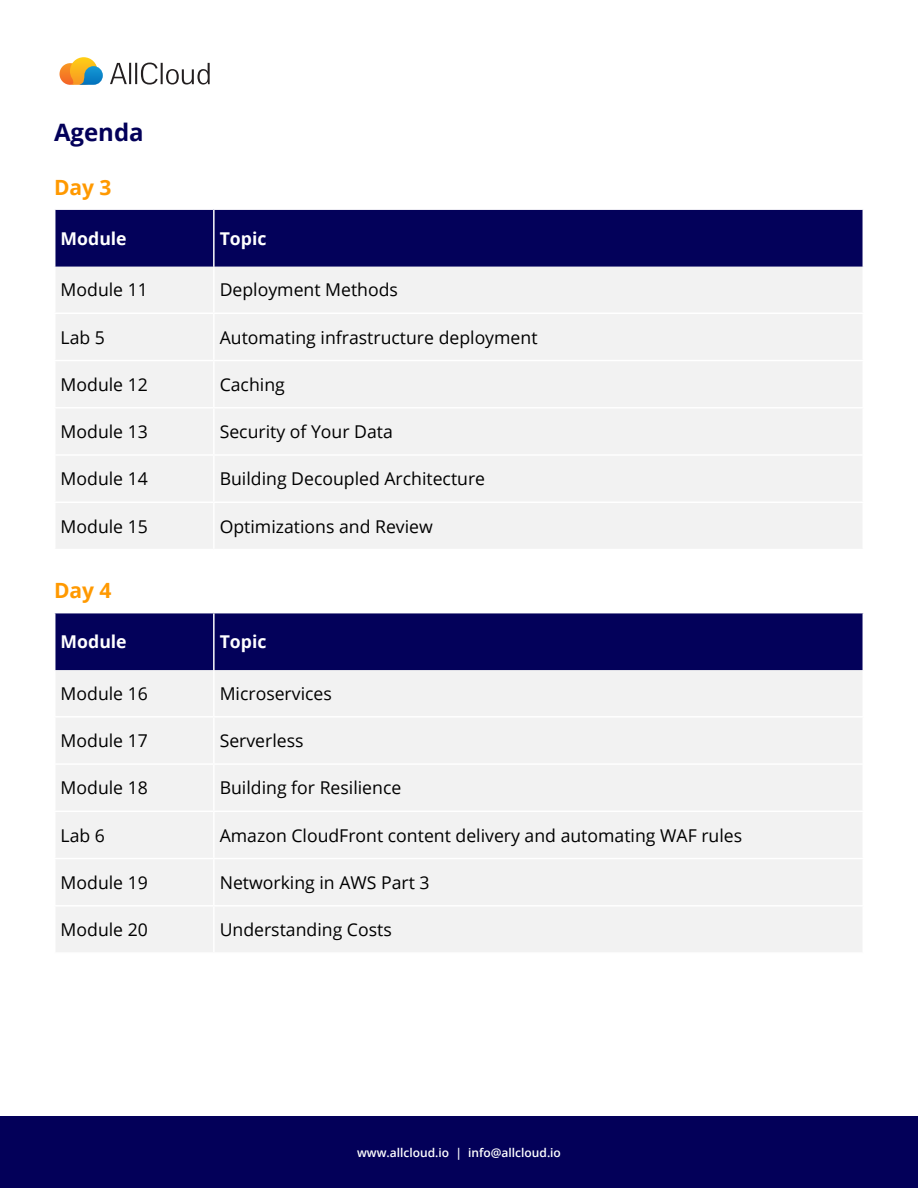
<style>
.page{position:relative;width:918px;height:1188px;background:#fff}
.page>*{position:absolute;margin:0;border:0;box-sizing:border-box;transform-origin:0 0}
.t1{font:700 24px "Open Sans";color:#030059}
.t2{font:700 21px "Open Sans";color:#f90}
.t3{font:17.7px "Open Sans";color:#000}
.t4{font:700 17.7px "Open Sans";color:#fff}
.t5{font:600 12px "Open Sans";color:#fff}
</style>
<div class="page">
<svg style="left:59px;top:57px;width:44px;height:28px"></svg>
<svg style="left:110px;top:63px;width:17px;height:21px"></svg>
<hr style="left:129px;top:63px;width:2px;height:21px;background:#231f20">
<hr style="left:135px;top:63px;width:2px;height:21px;background:#231f20">
<svg style="left:141px;top:63px;width:17px;height:22px"></svg>
<hr style="left:161px;top:63px;width:2px;height:21px;background:#231f20">
<svg style="left:166px;top:63px;width:44px;height:22px"></svg>
<div style="left:0;top:1116px;width:918px;height:72px;background:#030059"></div>
<div style="left:55px;top:210px;width:808px;height:57px;background:#03015a"></div>
<div style="left:56px;top:267px;width:806px;height:282px;background:#f2f2f2"></div>
<hr style="left:213px;top:210px;width:2px;height:57px;background:#fff">
<hr style="left:213px;top:267px;width:2px;height:46px;background:#fff">
<hr style="left:54px;top:313px;width:160px;height:1px;background:#fff">
<hr style="left:214px;top:313px;width:650px;height:1px;background:#fff">
<hr style="left:213px;top:314px;width:2px;height:46px;background:#fff">
<hr style="left:54px;top:360px;width:160px;height:1px;background:#fff">
<hr style="left:214px;top:360px;width:650px;height:1px;background:#fff">
<hr style="left:213px;top:361px;width:2px;height:46px;background:#fff">
<hr style="left:54px;top:407px;width:160px;height:2px;background:#fff">
<hr style="left:214px;top:407px;width:650px;height:2px;background:#fff">
<hr style="left:213px;top:409px;width:2px;height:45px;background:#fff">
<hr style="left:54px;top:454px;width:160px;height:2px;background:#fff">
<hr style="left:214px;top:454px;width:650px;height:2px;background:#fff">
<hr style="left:213px;top:456px;width:2px;height:46px;background:#fff">
<hr style="left:54px;top:502px;width:160px;height:1px;background:#fff">
<hr style="left:214px;top:502px;width:650px;height:1px;background:#fff">
<hr style="left:213px;top:503px;width:2px;height:46px;background:#fff">
<div style="left:55px;top:613px;width:808px;height:57px;background:#03015a"></div>
<div style="left:55px;top:670px;width:808px;height:282px;background:#f2f2f2"></div>
<hr style="left:213px;top:613px;width:2px;height:57px;background:#fff">
<hr style="left:213px;top:670px;width:2px;height:46px;background:#fff">
<hr style="left:54px;top:716px;width:160px;height:2px;background:#fff">
<hr style="left:214px;top:716px;width:650px;height:2px;background:#fff">
<hr style="left:213px;top:718px;width:2px;height:45px;background:#fff">
<hr style="left:54px;top:763px;width:160px;height:2px;background:#fff">
<hr style="left:214px;top:763px;width:650px;height:2px;background:#fff">
<hr style="left:213px;top:765px;width:2px;height:46px;background:#fff">
<hr style="left:54px;top:811px;width:160px;height:1px;background:#fff">
<hr style="left:214px;top:811px;width:650px;height:1px;background:#fff">
<hr style="left:213px;top:812px;width:2px;height:46px;background:#fff">
<hr style="left:54px;top:858px;width:160px;height:1px;background:#fff">
<hr style="left:214px;top:858px;width:650px;height:1px;background:#fff">
<hr style="left:213px;top:859px;width:2px;height:46px;background:#fff">
<hr style="left:54px;top:905px;width:160px;height:2px;background:#fff">
<hr style="left:214px;top:905px;width:650px;height:2px;background:#fff">
<hr style="left:213px;top:907px;width:2px;height:45px;background:#fff">
<h1 class="t1" style="left:54px;top:116px;width:91px">Agenda</h1>
<p class="t2" style="left:54px;top:172px;width:59px">Day 3</p>
<p class="t4" style="left:61px;top:226px;width:68px">Module</p>
<p class="t4" style="left:220px;top:226px;width:48px">Topic</p>
<p class="t3" style="left:61px;top:278px;width:89px">Module 11</p>
<p class="t3" style="left:220px;top:278px;width:180px">Deployment Methods</p>
<p class="t3" style="left:61px;top:325px;width:46px">Lab 5</p>
<p class="t3" style="left:220px;top:325px;width:319px">Automating infrastructure deployment</p>
<p class="t3" style="left:61px;top:372px;width:89px">Module 12</p>
<p class="t3" style="left:220px;top:372px;width:67px">Caching</p>
<p class="t3" style="left:61px;top:420px;width:89px">Module 13</p>
<p class="t3" style="left:220px;top:420px;width:175px">Security of Your Data</p>
<p class="t3" style="left:61px;top:467px;width:89px">Module 14</p>
<p class="t3" style="left:220px;top:467px;width:267px">Building Decoupled Architecture</p>
<p class="t3" style="left:61px;top:514px;width:89px">Module 15</p>
<p class="t3" style="left:220px;top:514px;width:215px">Optimizations and Review</p>
<p class="t2" style="left:54px;top:576px;width:59px">Day 4</p>
<p class="t4" style="left:61px;top:629px;width:68px">Module</p>
<p class="t4" style="left:220px;top:629px;width:48px">Topic</p>
<p class="t3" style="left:61px;top:681px;width:89px">Module 16</p>
<p class="t3" style="left:220px;top:681px;width:114px">Microservices</p>
<p class="t3" style="left:61px;top:729px;width:89px">Module 17</p>
<p class="t3" style="left:220px;top:729px;width:85px">Serverless</p>
<p class="t3" style="left:61px;top:776px;width:89px">Module 18</p>
<p class="t3" style="left:220px;top:776px;width:183px">Building for Resilience</p>
<p class="t3" style="left:61px;top:823px;width:46px">Lab 6</p>
<p class="t3" style="left:220px;top:823px;width:524px">Amazon CloudFront content delivery and automating WAF rules</p>
<p class="t3" style="left:61px;top:870px;width:89px">Module 19</p>
<p class="t3" style="left:220px;top:870px;width:212px">Networking in AWS Part 3</p>
<p class="t3" style="left:61px;top:918px;width:89px">Module 20</p>
<p class="t3" style="left:220px;top:918px;width:174px">Understanding Costs</p>
<p class="t5" style="left:357px;top:1144px;width:205px">www.allcloud.io | info@allcloud.io</p>
</div>
